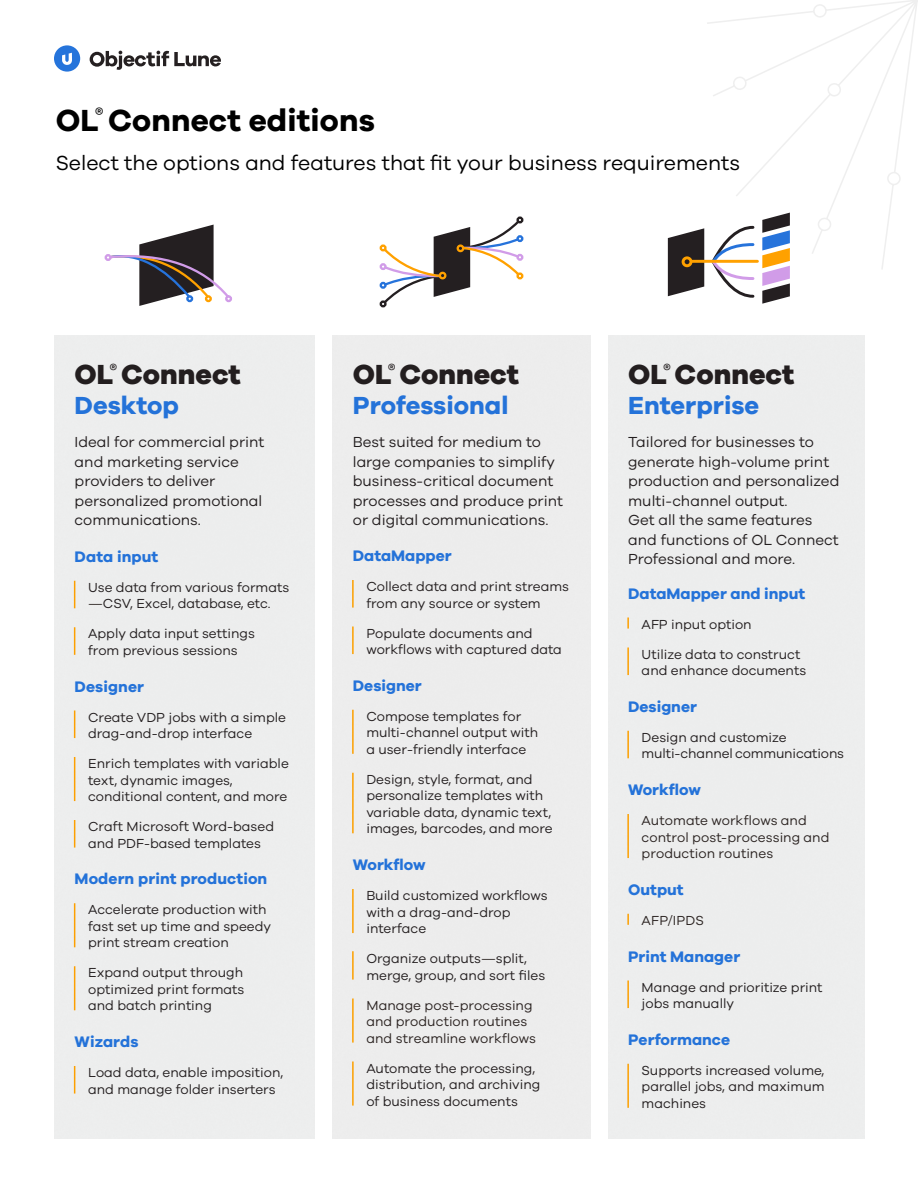
<style>
.page{position:relative;width:918px;height:1188px;background:#fff}
.page>*{position:absolute;margin:0;border:0;box-sizing:border-box;transform-origin:0 0}
.t1{font:700 31.5px "Galano Grotesque";letter-spacing:.005em;color:#000}
.t2{font:800 28.5px "Galano Grotesque";color:#241f20}
.t3{font:700 25.5px "Galano Grotesque";color:#2574db}
.t4{font:21px "Galano Grotesque";color:#000}
.t5{font:700 15.75px "Galano Grotesque";color:#2574db}
.t6{font:15px/19.5px "Galano Grotesque";color:#241f20}
.t7{font:13.5px/16.5px "Galano Grotesque";color:#241f20}
.t8{font:13.5px/16.5px "Galano Grotesque";letter-spacing:.005em;color:#2c2422}
.s1{font-size:14.25px;color:#2c2422}
</style>
<div class="page">
<svg style="left:90px;top:51px;width:131px;height:19px"></svg>
<svg style="left:54px;top:45px;width:26px;height:27px"></svg>
<div style="left:595px;top:323px;width:282px;height:816px;background:#efefef"></div>
<div style="left:320px;top:323px;width:283px;height:816px;background:#efefef"></div>
<div style="left:42px;top:323px;width:286px;height:816px;background:#efefef"></div>
<svg style="left:104px;top:225px;width:128px;height:81px"></svg>
<div style="left:205px;top:295px;width:7px;height:7px;border:2px solid #ffa100;border-radius:50%"></div>
<div style="left:186px;top:295px;width:7px;height:7px;border:2px solid #2673db;border-radius:50%"></div>
<div style="left:516px;top:216px;width:7px;height:7px;border:2px solid #241f21;border-radius:50%"></div>
<svg style="left:379px;top:218px;width:145px;height:88px"></svg>
<div style="left:380px;top:263px;width:7px;height:7px;border:2px solid #d19ce8;border-radius:50%"></div>
<div style="left:380px;top:282px;width:7px;height:7px;border:2px solid #2673db;border-radius:50%"></div>
<div style="left:380px;top:300px;width:7px;height:7px;border:2px solid #241f21;border-radius:50%"></div>
<div style="left:439px;top:272px;width:7px;height:7px;border:2px solid #ffa100;border-radius:50%"></div>
<svg style="left:762px;top:271px;width:28px;height:33px"></svg>
<svg style="left:668px;top:228px;width:87px;height:70px"></svg>
<hr style="left:687px;top:260px;width:70px;height:3px;background:#ffa100">
<div style="left:683px;top:258px;width:8px;height:8px;background:#241f21;border-radius:50%"></div>
<div style="left:682px;top:256px;width:10px;height:11px;border:3px solid #ffa100;border-radius:50%"></div>
<svg style="left:704px;top:0;width:214px;height:271px"></svg>
<h1 class="t1" style="left:56px;top:100px;width:321px">OL<sup>®</sup> Connect editions</h1>
<h3 class="t4" style="left:56px;top:150px;width:686px">Select the options and features that fit your business requirements</h3>
<h2 class="t2" style="left:75px;top:357px;width:168px">OL<sup>®</sup> Connect</h2>
<h3 class="t3" style="left:75px;top:390px;width:106px">Desktop</h3>
<p class="t6" style="left:75px;top:432px;width:191px">Ideal for commercial print and marketing service providers to deliver personalized promotional communications.</p>
<p class="t5" style="left:75px;top:547px;width:85px">Data input</p>
<p class="t7" style="left:88px;top:579px;width:203px">Use data from various formats <span class="s1">—</span>CSV, Excel, database, etc.</p>
<p class="t7" style="left:88px;top:625px;width:168px">Apply data input settings from previous sessions</p>
<p class="t5" style="left:75px;top:677px;width:71px">Designer</p>
<p class="t7" style="left:88px;top:708px;width:199px">Create VDP jobs with a simple drag-and-drop interface</p>
<p class="t7" style="left:88px;top:755px;width:202px">Enrich templates with variable text, dynamic images, conditional content, and more</p>
<p class="t7" style="left:88px;top:818px;width:187px">Craft Microsoft Word-based and PDF-based templates</p>
<p class="t5" style="left:75px;top:869px;width:194px">Modern print production</p>
<p class="t7" style="left:88px;top:901px;width:184px">Accelerate production with fast set up time and speedy print stream creation</p>
<p class="t7" style="left:88px;top:964px;width:158px;text-align:justify">Expand output through optimized print formats and batch printing</p>
<p class="t5" style="left:75px;top:1032px;width:65px">Wizards</p>
<p class="t7" style="left:88px;top:1064px;width:197px">Load data, enable imposition, and manage folder inserters</p>
<h2 class="t2" style="left:353px;top:357px;width:168px">OL<sup>®</sup> Connect</h2>
<h3 class="t3" style="left:353px;top:390px;width:157px">Professional</h3>
<p class="t6" style="left:353px;top:432px;width:212px">Best suited for medium to large companies to simplify business-critical document processes and produce print or digital communications.</p>
<p class="t5" style="left:353px;top:546px;width:100px">DataMapper</p>
<p class="t7" style="left:366px;top:578px;width:204px">Collect data and print streams from any source or system</p>
<p class="t7" style="left:366px;top:624px;width:197px">Populate documents and workflows with captured data</p>
<p class="t5" style="left:353px;top:676px;width:70px">Designer</p>
<p class="t7" style="left:366px;top:708px;width:173px">Compose templates for multi-channel output with a user-friendly interface</p>
<p class="t7" style="left:366px;top:771px;width:188px">Design, style, format, and personalize templates with variable data, dynamic text, images, barcodes, and more</p>
<p class="t5" style="left:353px;top:855px;width:74px">Workflow</p>
<p class="t7" style="left:366px;top:887px;width:183px">Build customized workflows with a drag-and-drop interface</p>
<p class="t7" style="left:366px;top:950px;width:180px">Organize outputs<span class="s1">—</span>split, merge, group, and sort files</p>
<p class="t8" style="left:366px;top:996px;width:171px">Manage post-processing and production routines and streamline workflows</p>
<p class="t7" style="left:366px;top:1059px;width:176px">Automate the processing, distribution, and archiving of business documents</p>
<h2 class="t2" style="left:628px;top:357px;width:168px">OL<sup>®</sup> Connect</h2>
<h3 class="t3" style="left:628px;top:390px;width:133px">Enterprise</h3>
<p class="t6" style="left:628px;top:432px;width:213px">Tailored for businesses to generate high-volume print production and personalized multi-channel output.<br>Get all the same features and functions of OL Connect<br>Professional and more.</p>
<p class="t5" style="left:628px;top:584px;width:179px">DataMapper and input</p>
<p class="t7" style="left:642px;top:615px;width:112px">AFP input option</p>
<p class="t7" style="left:642px;top:645px;width:166px">Utilize data to construct and enhance documents</p>
<p class="t5" style="left:628px;top:697px;width:70px">Designer</p>
<p class="t7" style="left:642px;top:729px;width:204px">Design and customize multi-channel communications</p>
<p class="t5" style="left:628px;top:780px;width:74px">Workflow</p>
<p class="t8" style="left:642px;top:812px;width:189px">Automate workflows and control post-processing and production routines</p>
<p class="t5" style="left:628px;top:880px;width:57px">Output</p>
<p class="t8" style="left:642px;top:912px;width:64px">AFP/IPDS</p>
<p class="t5" style="left:628px;top:947px;width:114px">Print Manager</p>
<p class="t7" style="left:642px;top:978px;width:182px">Manage and prioritize print jobs manually</p>
<p class="t5" style="left:628px;top:1030px;width:103px">Performance</p>
<p class="t7" style="left:642px;top:1062px;width:184px;text-align:justify">Supports increased volume, parallel jobs, and maximum machines</p>
</div>
